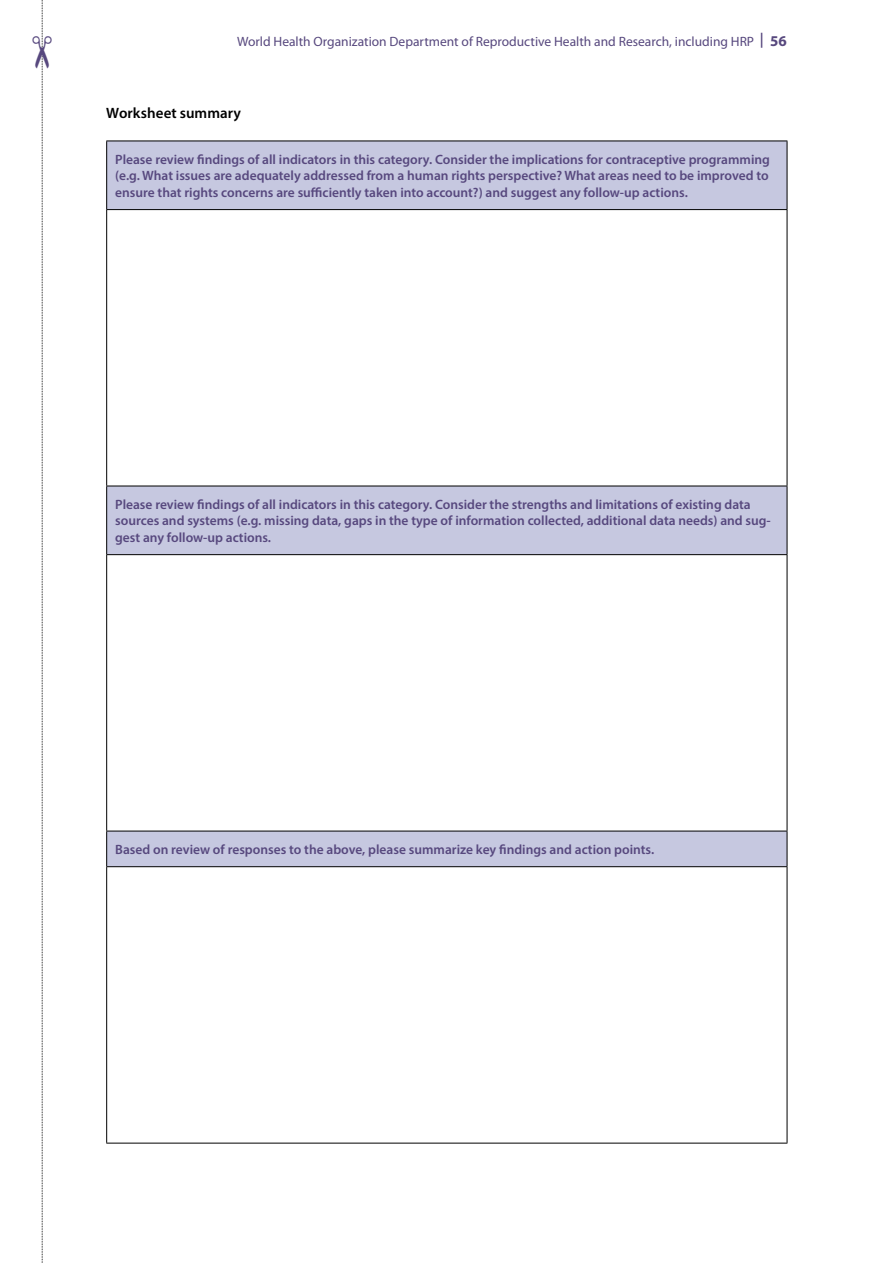
<style>
.page{position:relative;width:893px;height:1263px;background:#fff}
.page>*{position:absolute;margin:0;border:0;box-sizing:border-box;transform-origin:0 0}
.t1{font:600 15px "Myriad Pro";color:#000}
.t2{font:600 13.5px/16.5px "Myriad Pro";color:#57487e;text-align:justify}
.t3{font:13.5px "Myriad Pro";color:#57487e}
.s1{font-weight:600;font-size:15px}
.s2{font-weight:700;font-size:15px}
</style>
<div class="page">
<svg style="left:107px;top:142px;width:680px;height:724px"></svg>
<hr style="left:106px;top:141px;width:681px;height:1px;background:#000">
<hr style="left:106px;top:141px;width:1px;height:68px;background:#000">
<hr style="left:787px;top:141px;width:1px;height:68px;background:#000">
<hr style="left:106px;top:209px;width:681px;height:1px;background:#000">
<hr style="left:106px;top:210px;width:1px;height:276px;background:#000">
<hr style="left:787px;top:210px;width:1px;height:276px;background:#000">
<hr style="left:106px;top:486px;width:681px;height:1px;background:#000">
<hr style="left:106px;top:486px;width:1px;height:68px;background:#000">
<hr style="left:787px;top:486px;width:1px;height:68px;background:#000">
<hr style="left:106px;top:554px;width:681px;height:1px;background:#000">
<hr style="left:106px;top:555px;width:1px;height:276px;background:#000">
<hr style="left:787px;top:555px;width:1px;height:276px;background:#000">
<hr style="left:106px;top:831px;width:681px;height:1px;background:#000">
<hr style="left:106px;top:831px;width:1px;height:35px;background:#000">
<hr style="left:787px;top:831px;width:1px;height:35px;background:#000">
<hr style="left:106px;top:866px;width:681px;height:1px;background:#000">
<hr style="left:106px;top:867px;width:1px;height:276px;background:#000">
<hr style="left:787px;top:867px;width:1px;height:276px;background:#000">
<hr style="left:106px;top:1143px;width:681px;height:1px;background:#000">
<svg style="left:41px;top:0;width:2px;height:1263px;background:#c4c4c4"></svg>
<p class="t3" style="left:237px;top:34px;width:551px">World Health Organization Department of Reproductive Health and Research, including HRP <span class="s1">|</span> <span class="s2">56</span></p>
<p class="t1" style="left:106px;top:103px;width:136px">Worksheet summary</p>
<p class="t2" style="left:115px;top:151px;width:656px">Please review findings of all indicators in this category. Consider the implications for contraceptive programming (e.g. What issues are adequately addressed from a human rights perspective? What areas need to be improved to ensure that rights concerns are sufficiently taken into account?) and suggest any follow-up actions.</p>
<p class="t2" style="left:115px;top:496px;width:657px;text-align:left">Please review findings of all indicators in this category. Consider the strengths and limitations of existing data sources and systems (e.g. missing data, gaps in the type of information collected, additional data needs) and sug&shy;gest any follow-up actions.</p>
<p class="t2" style="left:115px;top:841px;width:541px">Based on review of responses to the above, please summarize key findings and action points.</p>
</div>
